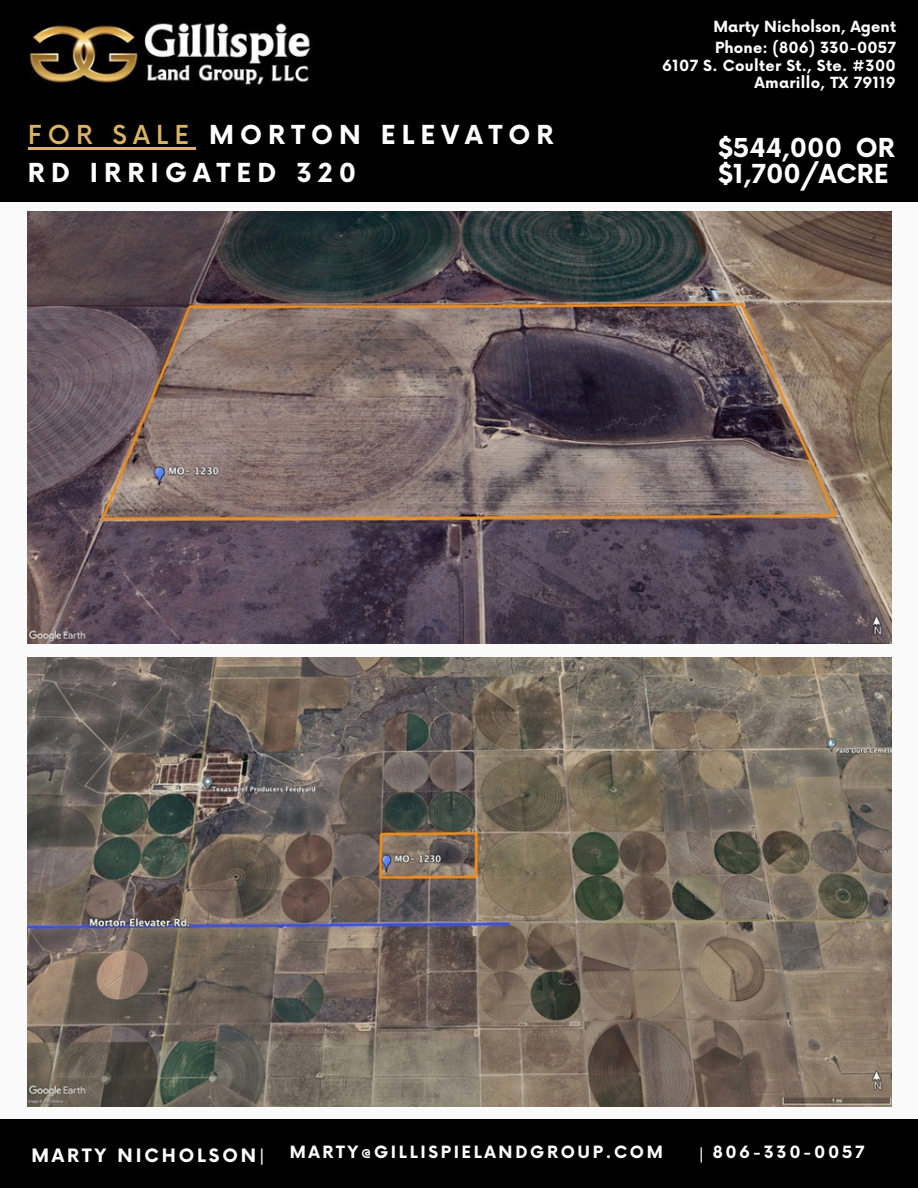
<style>
.page{position:relative;width:918px;height:1188px;background:#fafafa}
.page>*{position:absolute;margin:0;border:0;box-sizing:border-box;transform-origin:0 0}
.t1{font:700 25.5px/37.2px "Now";letter-spacing:.24em;color:#fff}
.t2{font:700 25.5px/25.8px "Now";color:#fff}
.t3{font:700 18px "Now";letter-spacing:.16em;color:#fff}
.t4{font:500 16.8px "Now";color:#fff}
.t5{font:700 16.5px "Now";letter-spacing:.16em;color:#fff}
.t6{font:700 15px/21.3px "Now";letter-spacing:.01em;color:#fff}
.s1{font-weight:500;color:#dcb364}
.s2{font-weight:500}
</style>
<div class="page">
<div style="left:0;top:0;width:918px;height:202px;background:#000"></div>
<img style="left:29px;top:22px;width:282px;height:64px">
<img style="left:28px;top:212px;width:864px;height:432px">
<img style="left:28px;top:657px;width:864px;height:449px">
<div style="left:0;top:1120px;width:918px;height:68px;background:#000"></div>
<hr style="left:28px;top:147px;width:167px;height:2px;background:#dcb364">
<p class="t6" style="left:714px;top:16px;width:184px">Marty Nicholson, Agent<br>Phone: (806) 330-0057</p>
<p class="t6" style="left:662px;top:56px;width:235px">6107 S. Coulter St., Ste. #300</p>
<p class="t6" style="left:754px;top:73px;width:143px">Amarillo, TX 79119</p>
<p class="t1" style="left:28px;top:118px;width:527px"><span class="s1">FOR SALE</span> MORTON ELEVATOR<br>RD IRRIGATED 320</p>
<h1 class="t2" style="left:718px;top:136px;width:178px">$544,000 OR $1,700/ACRE</h1>
<h1 class="t3" style="left:31px;top:1146px;width:235px">MARTY NICHOLSON<span class="s2">|</span></h1>
<p class="t5" style="left:290px;top:1143px;width:375px">MARTY@GILLISPIELANDGROUP.COM</p>
<p class="t4" style="left:699px;top:1145px;width:7px">|</p>
<h2 class="t5" style="left:713px;top:1143px;width:153px">806-330-0057</h2>
</div>
